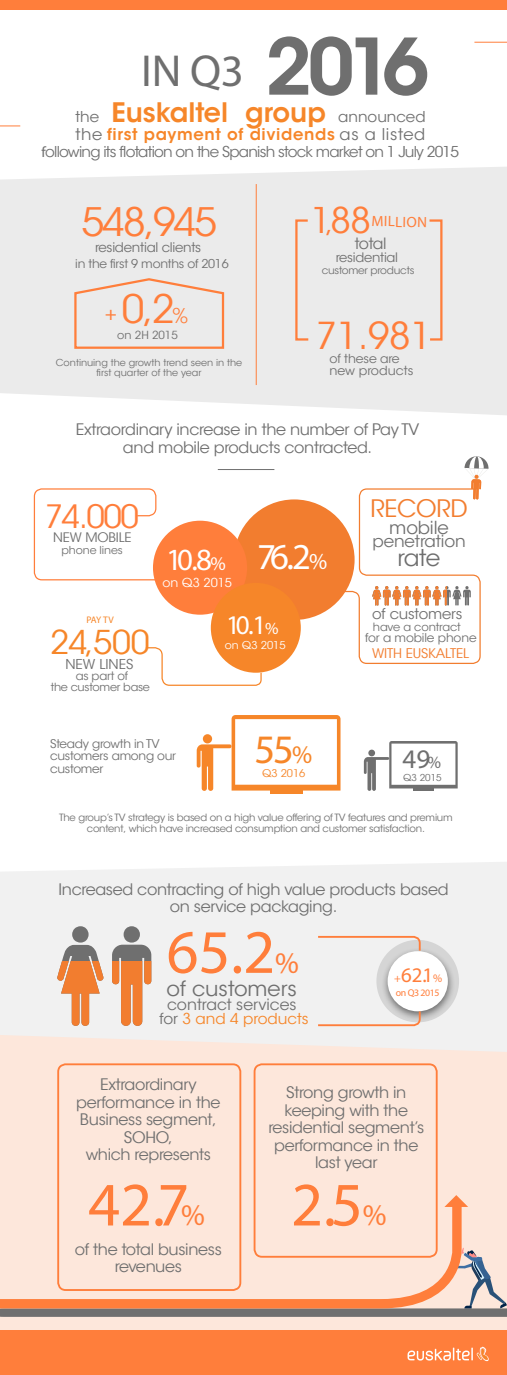
<style>
.page{position:relative;width:507px;height:1375px;background:#fff}
.page>*{position:absolute;margin:0;border:0;box-sizing:border-box;transform-origin:0 0}
.t1{font:62.12px "Myriad Pro";color:#ff7e3b}
.t2{font:45px "Myriad Pro";color:#6f6f6f}
.t3{font:40.56px "Myriad Pro";color:#f68629}
.t4{font:39.25px "ITC Avant Garde Std";letter-spacing:-.05em;color:#ff7e3b}
.t5{font:37.19px "ITC Avant Garde Std";color:#ff7e3b}
.t6{font:35.5px "ITC Avant Garde Std";color:#ff7e3b}
.t7{font:32.88px "ITC Avant Garde Std";color:#f68629}
.t8{font:32.19px "ITC Avant Garde Std";color:#ff7e3b}
.t9{font:30.94px "Myriad Pro";color:#fff}
.t10{font:27.06px "Myriad Pro";color:#fff}
.t11{font:600 26.88px "ITC Avant Garde Std";color:#f68629}
.t12{font:26.88px "Myriad Pro";color:#6f6f6f}
.t13{font:24.12px "ITC Avant Garde Std";letter-spacing:-.01em;color:#f27d2f}
.t14{font:23.19px "ITC Avant Garde Std";color:#6f6f6f}
.t15{font:20.88px "ITC Avant Garde Std";color:#6f6f6f}
.t16{font:20.81px "Myriad Pro";color:#ff7e3b}
.t17{font:20.31px "ITC Avant Garde Std";color:#ff7e3b}
.t18{font:18px "ITC Avant Garde Std";color:#6f6f6f}
.t19{font:16.69px "ITC Avant Garde Std";letter-spacing:-.01em;color:#6f6f6f}
.t20{font:600 16.25px "ITC Avant Garde Std";letter-spacing:.04em;color:#f68629}
.t21{font:15.88px/17.5px "ITC Avant Garde Std";letter-spacing:-.02em;color:#6f6f6f;text-align:center}
.t22{font:15.62px "ITC Avant Garde Std";color:#6f6f6f}
.t23{font:15.06px "ITC Avant Garde Std";color:#f68629}
.t24{font:15px "ITC Avant Garde Std";letter-spacing:-.05em;color:#6f6f6f}
.t25{font:15px "Myriad Pro";color:#ff7e3b}
.t26{font:14.75px "ITC Avant Garde Std";letter-spacing:-.01em;color:#6f6f6f}
.t27{font:13.62px "ITC Avant Garde Std";color:#6f6f6f}
.t28{font:13.31px "ITC Avant Garde Std";letter-spacing:-.02em;color:#6f6f6f}
.t29{font:13.31px "ITC Avant Garde Std";letter-spacing:-.01em;color:#f27d2f}
.t30{font:13.12px "ITC Avant Garde Std";letter-spacing:-.01em;color:#6f6f6f}
.t31{font:13.06px "ITC Avant Garde Std";letter-spacing:-.02em;color:#6f6f6f}
.t32{font:12.56px "ITC Avant Garde Std";color:#6f6f6f}
.t33{font:12.44px "ITC Avant Garde Std";letter-spacing:-.01em;color:#6f6f6f}
.t34{font:12.38px "ITC Avant Garde Std";color:#fff}
.t35{font:12.12px "ITC Avant Garde Std";letter-spacing:-.02em;color:#6f6f6f}
.t36{font:12.06px/12.9px "ITC Avant Garde Std";letter-spacing:-.02em;color:#6f6f6f}
.t37{font:11.62px "ITC Avant Garde Std";color:#6f6f6f}
.t38{font:11.44px "ITC Avant Garde Std";letter-spacing:-.01em;color:#6f6f6f}
.t39{font:11.25px "ITC Avant Garde Std";letter-spacing:-.02em;color:#6f6f6f}
.t40{font:11.19px "ITC Avant Garde Std";color:#6f6f6f}
.t41{font:10.94px "ITC Avant Garde Std";color:#6f6f6f}
.t42{font:10.81px "ITC Avant Garde Std";color:#fff}
.t43{font:10.69px "ITC Avant Garde Std";color:#f68629}
.t44{font:10.44px "ITC Avant Garde Std";letter-spacing:-.02em;color:#6f6f6f}
.t45{font:10px/11.2px "ITC Avant Garde Std";letter-spacing:-.02em;color:#6f6f6f;text-align:center}
.t46{font:9.88px "Myriad Pro";letter-spacing:-.04em;color:#ff7e3b}
.t47{font:9.62px/10.2px "ITC Avant Garde Std";color:#6f6f6f;text-align:center}
.t48{font:9.56px "Myriad Pro";color:#f68629}
.t49{font:9.5px "ITC Avant Garde Std";color:#6f6f6f}
.s1{font-family:"ITC Avant Garde Std";font-weight:600;font-size:77.25px}
.s2{font-weight:400;font-size:15px;color:#6f6f6f}
.s3{font-weight:400;color:#6f6f6f}
.s4{font-family:"Myriad Pro"}
.s5{font-size:20.31px}
.s6{font-size:28.31px}
.s7{font-size:19.38px}
.s8{font-size:36.62px}
.s9{font-size:22.94px}
.s10{font-size:16.94px}
.s11{font-size:25.38px}
.s12{font-size:17.19px}
.s13{font-size:30px}
.s14{color:#6f6f6f}
.s15{font-size:11.44px}
</style>
<div class="page">
<div style="left:0;top:1006px;width:506px;height:331px;background:#fde7db"></div>
<svg style="left:0;top:167px;width:506px;height:248px;background:#ececec"></svg>
<svg style="left:0;top:862px;width:506px;height:190px;fill:#f1f1f1"></svg>
<div style="left:0;top:0;width:506px;height:9px;background:#ff7e3b"></div>
<hr style="left:474px;top:42px;width:32px;height:1px;background:#ff7e3b">
<svg style="left:0;top:126px;width:20px;height:1px"></svg>
<div style="left:0;top:1330px;width:506px;height:45px;background:#ff7e3b"></div>
<svg style="left:407px;top:1347px;width:81px;height:14px"></svg>
<div style="left:376px;top:940px;width:82px;height:82px;background:#d5d5d5;border-radius:50%"></div>
<div style="left:380px;top:947px;width:75px;height:74px;background:#000;opacity:.49"></div>
<div style="left:387px;top:951px;width:60px;height:60px;background:#fff;border-radius:50%"></div>
<hr style="left:269px;top:790px;width:33px;height:4px;background:#f68629">
<svg style="left:196px;top:715px;width:144px;height:76px"></svg>
<svg style="left:363px;top:741px;width:94px;height:50px"></svg>
<hr style="left:218px;top:469px;width:56px;height:1px;background:#6f6f6f">
<div style="left:234px;top:499px;width:120px;height:121px;background:#f27d2f;border-radius:50%"></div>
<div style="left:153px;top:521px;width:94px;height:94px;background:#ff7e3b;border-radius:50%"></div>
<div style="left:211px;top:583px;width:89px;height:90px;background:#f68629;border-radius:50%"></div>
<svg style="left:33px;top:488px;width:124px;height:93px"></svg>
<svg style="left:334px;top:456px;width:154px;height:208px"></svg>
<svg style="left:145px;top:647px;width:117px;height:39px"></svg>
<svg style="left:57px;top:926px;width:94px;height:35px"></svg>
<svg style="left:57px;top:961px;width:94px;height:65px;fill:#f17d36"></svg>
<svg style="left:73px;top:277px;width:152px;height:73px;background:#ece2dc"></svg>
<svg style="left:294px;top:218px;width:16px;height:124px;background:#eed9ce"></svg>
<svg style="left:427px;top:218px;width:16px;height:124px;background:#eed9ce"></svg>
<hr style="left:256px;top:184px;width:1px;height:201px;background:#ff7e3b">
<svg style="left:316px;top:935px;width:105px;height:17px"></svg>
<svg style="left:316px;top:1010px;width:105px;height:17px;background:#ebdbd3"></svg>
<div style="left:57px;top:1063px;width:184px;height:228px;border:2px solid #ff7e3b;border-radius:8px"></div>
<div style="left:253px;top:1063px;width:184px;height:195px;border:2px solid #ff7e3b;border-radius:8px"></div>
<svg style="left:57px;top:1193px;width:409px;height:55px"></svg>
<svg style="left:0;top:1248px;width:506px;height:69px"></svg>
<h2 class="t2" style="left:141px;top:43px;width:289px">IN Q3 <span class="s1">2016</span></h2>
<h3 class="t11" style="left:75px;top:95px;width:351px"><span class="s2">the</span> Euskaltel group <span class="s2">announced</span></h3>
<p class="t20" style="left:75px;top:124px;width:351px"><span class="s3">the</span> first payment of dividends <span class="s3">as a listed</span></p>
<p class="t24" style="left:42px;top:143px;width:418px"><span class="s4">f</span>ollowing its flotation on the Spanish stock market on 1 July 2015</p>
<h3 class="t4" style="left:82px;top:198px;width:137px">548,945</h3>
<p class="t28" style="left:95px;top:239px;width:108px">residential clients</p>
<p class="t35" style="left:75px;top:256px;width:155px">in the first 9 months of 2016</p>
<h3 class="t4" style="left:121px;top:285px;width:68px">0,2<span class="s5">%</span></h3>
<p class="t17" style="left:105px;top:301px;width:14px">+</p>
<p class="t40" style="left:117px;top:328px;width:62px">on 2H 2015</p>
<p class="t47" style="left:56px;top:358px;width:187px">Continuing the growth trend seen in the first quarter of the year</p>
<h3 class="t6" style="left:310px;top:199px;width:62px">1<span class="s6">,</span>88</h3>
<p class="t25" style="left:371px;top:212px;width:57px;rotate:1deg">MILLION</p>
<p class="t31" style="left:335px;top:249px;width:64px">residential</p>
<p class="t22" style="left:354px;top:234px;width:33px">total</p>
<p class="t44" style="left:321px;top:264px;width:94px">customer products</p>
<h3 class="t5" style="left:315px;top:313px;width:117px">71.981</h3>
<p class="t32" style="left:329px;top:363px;width:85px">new products</p>
<p class="t33" style="left:329px;top:351px;width:72px">of these are</p>
<p class="t21" style="left:76px;top:421px;width:344px">Extraordinary increase in the number of Pay TV and mobile products contracted.</p>
<h3 class="t8" style="left:45px;top:496px;width:96px">74.000</h3>
<p class="t30" style="left:53px;top:529px;width:80px">new mobile</p>
<p class="t41" style="left:61px;top:543px;width:63px">phone lines</p>
<p class="t48" style="left:86px;top:614px;width:29px">Pay TV</p>
<h3 class="t7" style="left:50px;top:622px;width:101px">24,500</h3>
<p class="t27" style="left:65px;top:655px;width:68px">new lines</p>
<p class="t37" style="left:76px;top:668px;width:54px">as part of</p>
<p class="t39" style="left:51px;top:680px;width:101px">the customer base</p>
<h3 class="t9" style="left:166px;top:540px;width:162px">10.8<span class="s7">%</span> <span class="s8">76.2</span><span class="s9">%</span></h3>
<p class="t34" style="left:162px;top:575px;width:71px">on Q3 2015</p>
<h3 class="t10" style="left:226px;top:608px;width:54px">10.1<span class="s10">%</span></h3>
<p class="t42" style="left:224px;top:638px;width:62px">on Q3 2015</p>
<p class="t36" style="left:50px;top:737px;width:127px">Steady growth in TV customers among our customer</p>
<h3 class="t3" style="left:254px;top:725px;width:59px">55<span class="s11">%</span></h3>
<p class="t43" style="left:262px;top:766px;width:45px">Q3 2016</p>
<h3 class="t13" style="left:370px;top:494px;width:99px">Record</h3>
<p class="t18" style="left:389px;top:516px;width:61px">mobile</p>
<p class="t19" style="left:372px;top:531px;width:95px">penetration</p>
<h3 class="t14" style="left:397px;top:544px;width:44px">rate</h3>
<p class="t26" style="left:372px;top:605px;width:92px">of customers</p>
<p class="t35" style="left:365px;top:631px;width:113px">for a mobile phone</p>
<p class="t29" style="left:371px;top:645px;width:99px">with Euskaltel</p>
<p class="t38" style="left:372px;top:620px;width:89px">have a contract</p>
<h3 class="t12" style="left:402px;top:743px;width:40px">49<span class="s12">%</span></h3>
<p class="t49" style="left:403px;top:772px;width:40px">Q3 2015</p>
<p class="t45" style="left:59px;top:812px;width:395px">The group’s TV strategy is based on a high value offering of TV features and premium content, which have increased consumption and customer satisfaction.</p>
<p class="t21" style="left:59px;top:880px;width:391px">Increased contracting of high value products based on service packaging.</p>
<h1 class="t1" style="left:166px;top:914px;width:134px">65.2<span class="s13">%</span></h1>
<p class="t22" style="left:167px;top:995px;width:131px">contract services</p>
<p class="t23" style="left:159px;top:1009px;width:150px"><span class="s14">for</span> 3 and 4 products</p>
<h3 class="t15" style="left:166px;top:976px;width:132px">of customers</h3>
<h3 class="t16" style="left:394px;top:962px;width:50px"><span class="s15">+</span>62.1<span class="s15">%</span></h3>
<p class="t46" style="left:395px;top:986px;width:45px">on Q3 2015</p>
<p class="t21" style="left:76px;top:1076px;width:146px">Extraordinary performance in the<br>Business segment,<br>SOHO,<br>which represents</p>
<p class="t21" style="left:268px;top:1084px;width:157px">Strong growth in keeping with the residential segment’s performance in the last year</p>
<h1 class="t1" style="left:88px;top:1166px;width:118px">42.7<span class="s13">%</span></h1>
<h1 class="t1" style="left:291px;top:1166px;width:97px">2.5<span class="s13">%</span></h1>
<p class="t21" style="left:75px;top:1241px;width:148px">of the total business revenues</p>
</div>
